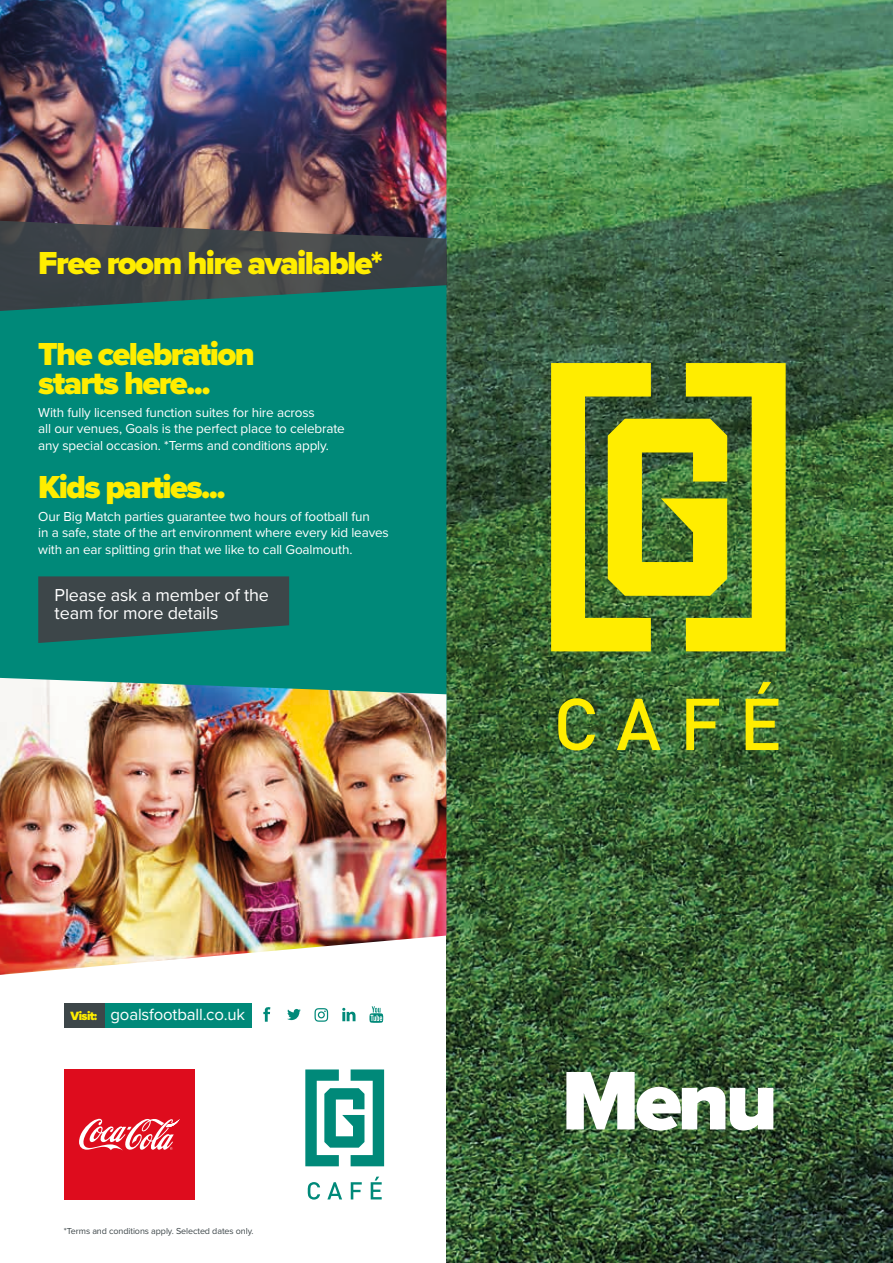
<style>
.page{position:relative;width:893px;height:1263px;background:#fff}
.page>*{position:absolute;margin:0;border:0;box-sizing:border-box;transform-origin:0 0}
.t1{font:900 86.1px "Proxima Nova";color:#fff}
.t2{font:900 33px/28.5px "Proxima Nova";letter-spacing:-.05em;color:#ffed00}
.t3{font:18px/18px "Proxima Nova";letter-spacing:-.01em;color:#fff}
.t4{font:16.8px "Proxima Nova";letter-spacing:-.01em;color:#fff}
.t5{font:13.5px/16.5px "Proxima Nova";letter-spacing:-.01em;color:#fff}
.t6{font:9px "Proxima Nova";letter-spacing:-.01em;color:#3d4649}
.s1{font-weight:900;font-size:12.45px;color:#ffed00}
</style>
<div class="page">
<svg style="left:305px;top:1069px;width:79px;height:130px"></svg>
<div style="left:64px;top:1003px;width:41px;height:25px;background:#3d4649"></div>
<div style="left:105px;top:1003px;width:147px;height:25px;background:#008979"></div>
<svg style="left:369px;top:1006px;width:14px;height:17px"></svg>
<svg style="left:342px;top:1008px;width:13px;height:13px"></svg>
<svg style="left:287px;top:1009px;width:14px;height:11px"></svg>
<svg style="left:263px;top:1007px;width:7px;height:15px"></svg>
<svg style="left:315px;top:1008px;width:13px;height:14px"></svg>
<img style="left:446px;top:0;width:447px;height:1263px">
<svg style="left:551px;top:363px;width:235px;height:387px;background:#a0ac1b"></svg>
<img style="left:0;top:0;width:446px;height:220px">
<div style="left:64px;top:1069px;width:131px;height:130px;background:#de0c1d"></div>
<svg style="left:79px;top:1118px;width:101px;height:32px"></svg>
<svg style="left:0;top:220px;width:446px;height:65px;background:#46464a"></svg>
<div style="left:0;top:285px;width:446px;height:393px;background:#008979"></div>
<svg style="left:38px;top:576px;width:251px;height:67px;background:#344f4f"></svg>
<img style="left:0;top:678px;width:446px;height:297px">
<h2 class="t2" style="left:38px;top:248px;width:346px">Free room hire available*</h2>
<h2 class="t2" style="left:38px;top:340px;width:218px">The celebration starts here...</h2>
<p class="t5" style="left:38px;top:403px;width:308px">With fully licensed function suites for hire across<br>all our venues, Goals is the perfect place to celebrate any special occasion. *Terms and conditions apply.</p>
<h2 class="t2" style="left:38px;top:472px;width:189px">Kids parties...</h2>
<p class="t5" style="left:38px;top:507px;width:352px">Our Big Match parties guarantee two hours of football fun<br>in a safe, state of the art environment where every kid leaves with an ear splitting grin that we like to call Goalmouth.</p>
<h3 class="t3" style="left:55px;top:585px;width:216px">Please ask a member of the team for more details</h3>
<p class="t4" style="left:71px;top:1002px;width:176px"><span class="s1">Visit:</span> goalsfootball.co.uk</p>
<p class="t6" style="left:64px;top:1224px;width:191px">*Terms and conditions apply. Selected dates only.</p>
<h1 class="t1" style="left:562px;top:1036px;width:217px">Menu</h1>
</div>
